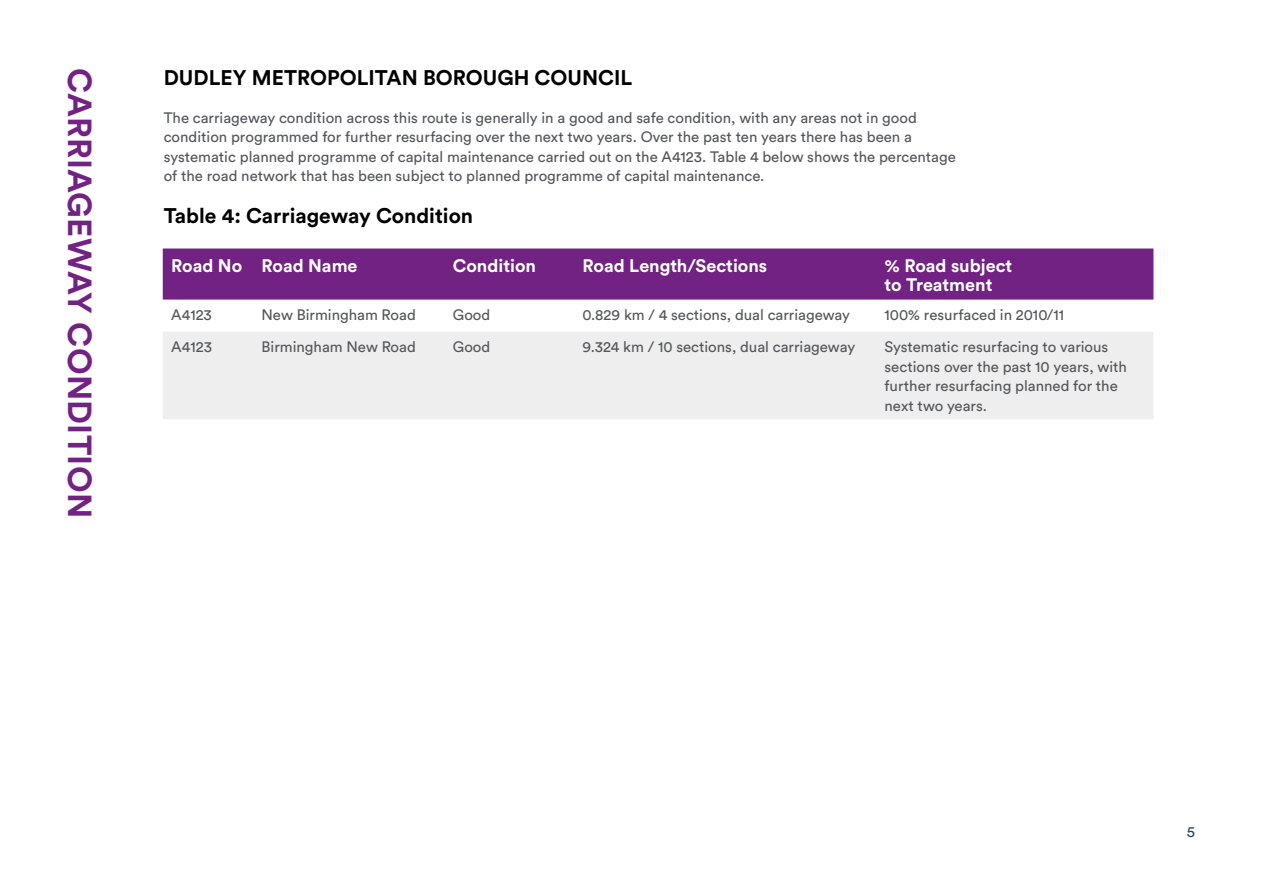
<style>
.page{position:relative;width:1263px;height:893px;background:#fff}
.page>*{position:absolute;margin:0;border:0;box-sizing:border-box;transform-origin:0 0}
.t1{font:700 33px "Circular Std";letter-spacing:.01em;color:#722282}
.t2{font:700 21px "Circular Std";color:#000}
.t3{font:700 18px/19.5px "Circular Std";color:#fff}
.t4{font:15px/19.5px "Circular Std";color:#54565a}
.t5{font:15px "Circular Std";color:#20495d}
</style>
<div class="page">
<div style="left:163px;top:248px;width:990px;height:52px;background:#722282"></div>
<div style="left:163px;top:332px;width:990px;height:87px;background:#eeeeef"></div>
<h1 class="t1" style="left:101px;top:68px;width:451px;rotate:90deg">CARRIAGEWAY CONDITION</h1>
<h2 class="t2" style="left:164px;top:64px;width:470px">DUDLEY METROPOLITAN BOROUGH COUNCIL</h2>
<p class="t4" style="left:164px;top:107px;width:794px">The carriageway condition across this route is generally in a good and safe condition, with any areas not in good condition programmed for further resurfacing over the next two years. Over the past ten years there has been a systematic planned programme of capital maintenance carried out on the A4123. Table 4 below shows the percentage of the road network that has been subject to planned programme of capital maintenance.</p>
<h2 class="t2" style="left:164px;top:202px;width:311px">Table 4: Carriageway Condition</h2>
<p class="t3" style="left:171px;top:255px;width:188px">Road No Road Name</p>
<p class="t3" style="left:453px;top:255px;width:85px">Condition</p>
<p class="t3" style="left:583px;top:255px;width:186px">Road Length/Sections</p>
<p class="t3" style="left:884px;top:255px;width:129px">% Road subject to Treatment</p>
<p class="t4" style="left:171px;top:305px;width:42px">A4123</p>
<p class="t4" style="left:262px;top:305px;width:156px">New Birmingham Road</p>
<p class="t4" style="left:453px;top:305px;width:39px">Good</p>
<p class="t4" style="left:583px;top:305px;width:269px">0.829 km / 4 sections, dual carriageway</p>
<p class="t4" style="left:884px;top:305px;width:181px">100% resurfaced in 2010/11</p>
<p class="t4" style="left:171px;top:337px;width:42px">A4123</p>
<p class="t4" style="left:262px;top:337px;width:156px">Birmingham New Road</p>
<p class="t4" style="left:453px;top:337px;width:39px">Good</p>
<p class="t4" style="left:583px;top:337px;width:274px">9.324 km / 10 sections, dual carriageway</p>
<p class="t4" style="left:884px;top:337px;width:244px">Systematic resurfacing to various sections over the past 10 years, with further resurfacing planned for the next two years.</p>
<p class="t5" style="left:1187px;top:823px;width:10px">5</p>
</div>
